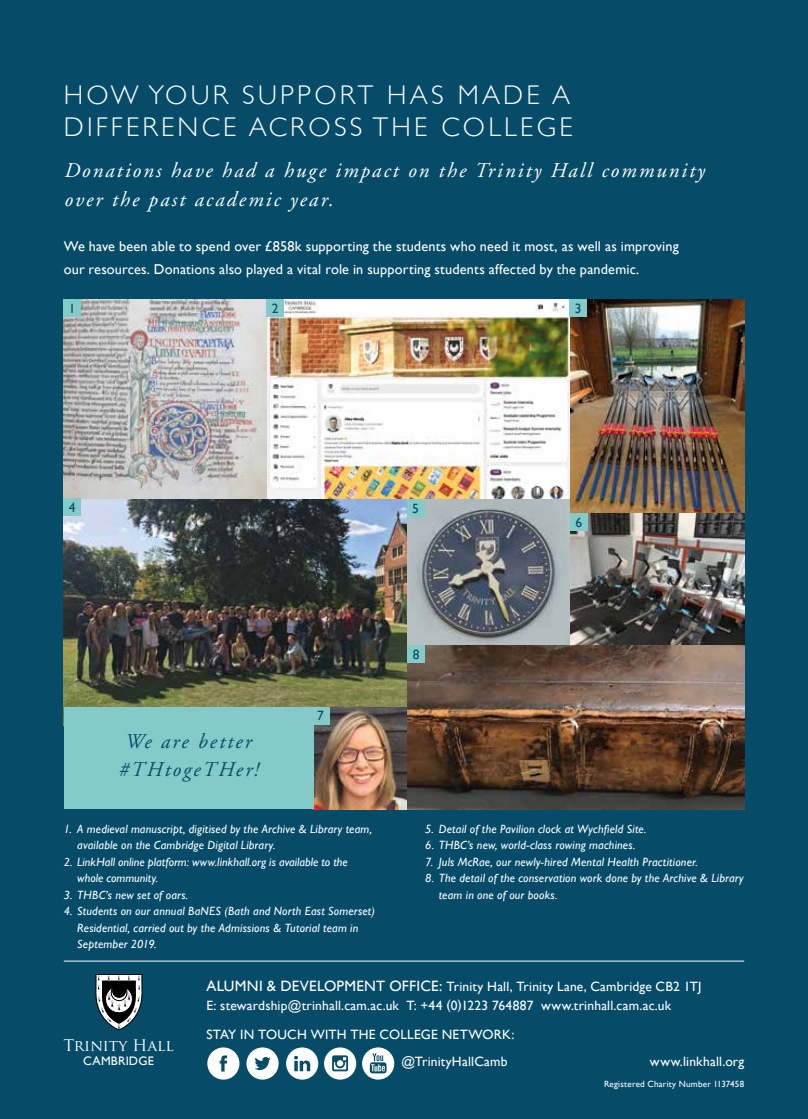
<style>
.page{position:relative;width:808px;height:1119px;background:#fff}
.page>*{position:absolute;margin:0;border:0;box-sizing:border-box;transform-origin:0 0}
.t1{font:300 27px/32.4px "Gill Sans";letter-spacing:.12em;color:#fff}
.t2{font:italic 21px/28.5px "Adobe Garamond";letter-spacing:.1em;color:#fff}
.t3{font:italic 21px/28.5px "Adobe Garamond";letter-spacing:.1em;color:#064c69;text-align:center}
.t4{font:15.6px "Trajan Pro";color:#fff}
.t5{font:14.25px/23.2px "Gill Sans";letter-spacing:.01em;color:#fff}
.t6{font:13.5px/19.5px "Gill Sans";letter-spacing:.015em;color:#fff}
.t7{font:13.5px "Gill Sans";color:#064c69}
.t8{font:12.45px "Gill Sans";letter-spacing:.015em;color:#fff}
.t9{font:italic 12px/16.5px "Gill Sans";letter-spacing:.015em;color:#fff}
.t10{font:9px "Gill Sans";letter-spacing:.025em;color:#fff}
.s1{font-size:15px}
</style>
<div class="page">
<div style="left:0;top:0;width:808px;height:1118px;background:#064c69"></div>
<hr style="left:64px;top:960px;width:680px;height:1px;background:#fff">
<svg style="left:207px;top:1047px;width:32px;height:32px"></svg>
<svg style="left:246px;top:1047px;width:33px;height:32px"></svg>
<svg style="left:286px;top:1047px;width:32px;height:32px"></svg>
<svg style="left:324px;top:1047px;width:32px;height:32px"></svg>
<div style="left:362px;top:1047px;width:32px;height:32px;background:#fff;border-radius:50%"></div>
<svg style="left:370px;top:1053px;width:16px;height:20px"></svg>
<svg style="left:96px;top:974px;width:46px;height:55px;background:#6d787c"></svg>
<img style="left:64px;top:300px;width:203px;height:199px">
<img style="left:267px;top:300px;width:303px;height:199px">
<img style="left:64px;top:499px;width:344px;height:208px">
<img style="left:408px;top:499px;width:162px;height:147px">
<img style="left:570px;top:300px;width:174px;height:213px">
<img style="left:313px;top:707px;width:95px;height:101px">
<div style="left:64px;top:707px;width:249px;height:101px;background:#84cac9"></div>
<img style="left:570px;top:513px;width:174px;height:133px">
<img style="left:408px;top:646px;width:336px;height:163px">
<div style="left:64px;top:300px;width:17px;height:17px;background:#84cac9"></div>
<div style="left:64px;top:499px;width:17px;height:17px;background:#84cac9"></div>
<div style="left:407px;top:499px;width:17px;height:17px;background:#84cac9"></div>
<div style="left:570px;top:513px;width:17px;height:17px;background:#84cac9"></div>
<div style="left:312px;top:707px;width:17px;height:17px;background:#84cac9"></div>
<div style="left:408px;top:646px;width:17px;height:17px;background:#84cac9"></div>
<div style="left:267px;top:300px;width:17px;height:17px;background:#84cac9"></div>
<div style="left:570px;top:300px;width:17px;height:17px;background:#84cac9"></div>
<h1 class="t1" style="left:64px;top:77px;width:510px">HOW YOUR SUPPORT HAS MADE A<br>DIFFERENCE ACROSS THE COLLEGE</h1>
<h2 class="t2" style="left:64px;top:157px;width:642px">Donations have had a huge impact on the Trinity Hall community over the past academic year.</h2>
<p class="t5" style="left:64px;top:234px;width:617px">We have been able to spend over £858k supporting the students who need it most, as well as improving our resources. Donations also played a vital role in supporting students affected by the pandemic.</p>
<p class="t7" style="left:69px;top:300px;width:8px">1</p>
<p class="t7" style="left:272px;top:300px;width:8px">2</p>
<p class="t7" style="left:575px;top:300px;width:8px">3</p>
<p class="t7" style="left:69px;top:499px;width:8px">4</p>
<p class="t7" style="left:412px;top:500px;width:8px">5</p>
<h2 class="t3" style="left:118px;top:727px;width:142px">We are better #THtogeTHer!</h2>
<p class="t7" style="left:317px;top:707px;width:8px">7</p>
<p class="t7" style="left:413px;top:646px;width:8px">8</p>
<p class="t7" style="left:575px;top:514px;width:8px">6</p>
<p class="t9" style="left:77px;top:820px;width:296px;text-indent:-14px">1. A medieval manuscript, digitised by the Archive &amp; Library team, available on the Cambridge Digital Library.</p>
<p class="t9" style="left:77px;top:853px;width:272px;text-indent:-14px">2. LinkHall online platform: www.linkhall.org is available to the whole community.</p>
<p class="t9" style="left:64px;top:886px;width:126px">3. THBC’s new set of oars.</p>
<p class="t9" style="left:77px;top:902px;width:299px;text-indent:-14px">4. Students on our annual BaNES (Bath and North East Somerset)<br>Residential, carried out by the Admissions &amp; Tutorial team in<br>September 2019.</p>
<p class="t9" style="left:425px;top:820px;width:223px">5. Detail of the Pavilion clock at Wychfield Site.</p>
<p class="t9" style="left:425px;top:836px;width:212px">6. THBC’s new, world-class rowing machines.</p>
<p class="t9" style="left:425px;top:853px;width:274px">7. Juls McRae, our newly-hired Mental Health Practitioner.</p>
<p class="t9" style="left:439px;top:869px;width:306px;text-indent:-14px">8. The detail of the conservation work done by the Archive &amp; Library team in one of our books.</p>
<h3 class="t4" style="left:63px;top:1035px;width:112px">Trinity Hall</h3>
<p class="t8" style="left:83px;top:1052px;width:72px">CAMBRIDGE</p>
<p class="t6" style="left:206px;top:976px;width:496px"><span class="s1">ALUMNI &amp; DEVELOPMENT OFFICE:</span> Trinity Hall, Trinity Lane, Cambridge CB2 1TJ<br>E: stewardship@trinhall.cam.ac.uk T: +44 (0)1223 764887 www.trinhall.cam.ac.uk</p>
<p class="t6" style="left:401px;top:1020px;width:114px;line-height:27px;text-indent:-195px">STAY IN TOUCH WITH THE COLLEGE NETWORK: @TrinityHallCamb</p>
<p class="t6" style="left:650px;top:1051px;width:96px">www.linkhall.org</p>
<p class="t10" style="left:604px;top:1078px;width:142px">Registered Charity Number 1137458</p>
</div>
